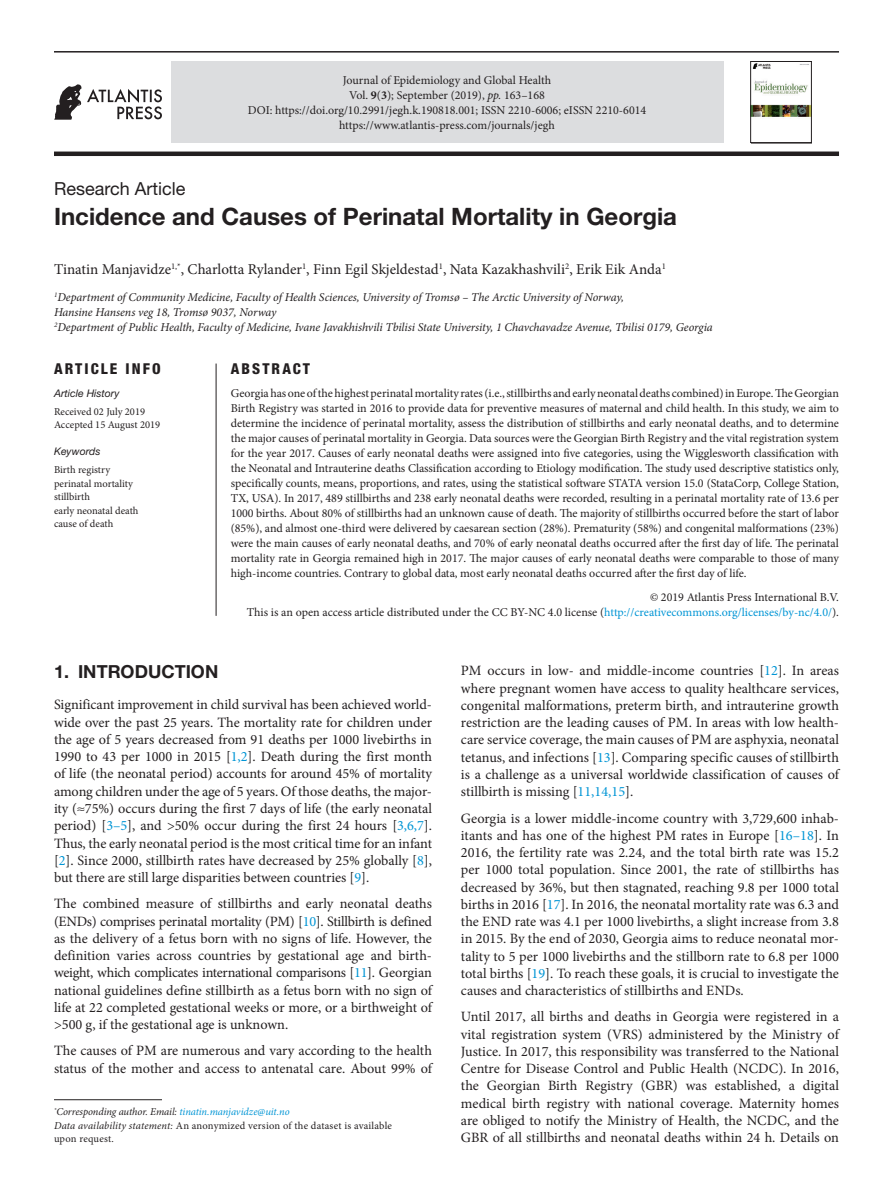
<style>
.page{position:relative;width:893px;height:1191px;background:#fff}
.page>*{position:absolute;margin:0;border:0;box-sizing:border-box;transform-origin:0 0}
.article_title{font:700 24px "Helvetica Neue LT Std";color:#231f20}
.article_type{font:18px "Helvetica Neue LT Std";color:#231f20}
.head-1{font:700 18px "Helvetica Neue LT Std";color:#231f20}
.author_name{font:15px "Minion Pro";color:#231f20}
.article_info{font:800 condensed 15px "Helvetica Neue LT Std";letter-spacing:.14em;color:#231f20}
.abstract{font:800 condensed 15px "Helvetica Neue LT Std";letter-spacing:.14em;color:#231f20}
.para-2{font:14.25px/17.2px "Minion Pro";letter-spacing:-.005em;color:#231f20;text-align:justify}
.para-1{font:14.25px/17.2px "Minion Pro";letter-spacing:-.005em;color:#231f20;text-align:justify}
.abstract_text{font:12px/15px "Minion Pro";color:#231f20;text-align:center}
.author-affil{font:italic 12px/15px "Minion Pro";letter-spacing:-.005em;color:#231f20}
.copyright{font:12px/15px "Minion Pro";color:#231f20;text-align:right}
.corres_author{font:10.5px/13.5px "Minion Pro";letter-spacing:.015em;color:#231f20}
.keywords_text{font:10.5px "Minion Pro";color:#231f20}
.keywords{font:italic 10.5px "Helvetica Neue LT Std";color:#231f20}
.article_history{font:10.5px "Minion Pro";color:#231f20}
.s1{font-weight:700}
.s2{font-style:italic}
.s3{color:#0095d5}
.s4{font-style:italic;color:#0095d5}
</style>
<div class="page">
<hr style="left:54px;top:51px;width:785px;height:2px;background:#231f20">
<div style="left:54px;top:151px;width:785px;height:5px;background:#231f20"></div>
<div style="left:171px;top:62px;width:552px;height:81px;background:#dcdddf"></div>
<svg style="left:54px;top:84px;width:108px;height:36px"></svg>
<img style="left:753px;top:63px;width:56px;height:54px">
<div style="left:751px;top:61px;width:60px;height:82px;border:1px solid #231f20"></div>
<hr style="left:216px;top:363px;width:1px;height:253px;background:#231f20">
<hr style="left:54px;top:1099px;width:108px;height:1px;background:#231f20">
<p class="abstract_text" style="left:343px;top:73px;width:210px">Journal of Epidemiology and Global Health<br>Vol. <span class="s1">9</span>(<span class="s1">3</span>); September (2019), <span class="s2">pp.</span> 163–168</p>
<p class="abstract_text" style="left:248px;top:103px;width:400px">DOI: https://doi.org/10.2991/jegh.k.190818.001; ISSN 2210-6006; eISSN 2210-6014 https://www.atlantis-press.com/journals/jegh</p>
<p class="article_type" style="left:54px;top:178px;width:133px">Research Article</p>
<p class="article_title" style="left:54px;top:201px;width:624px">Incidence and Causes of Perinatal Mortality in Georgia</p>
<p class="author_name" style="left:54px;top:259px;width:613px">Tinatin Manjavidze<sup>1,*</sup>, Charlotta Rylander<sup>1</sup>, Finn Egil Skjeldestad<sup>1</sup>, Nata Kazakhashvili<sup>2</sup>, Erik Eik Anda<sup>1</sup></p>
<p class="author-affil" style="left:54px;top:290px;width:571px"><sup>1</sup>Department of Community Medicine, Faculty of Health Sciences, University of Tromsø – The Arctic University of Norway,<br>Hansine Hansens veg 18, Tromsø 9037, Norway</p>
<p class="author-affil" style="left:54px;top:320px;width:660px"><sup>2</sup>Department of Public Health, Faculty of Medicine, Ivane Javakhishvili Tbilisi State University, 1 Chavchavadze Avenue, Tbilisi 0179, Georgia</p>
<p class="article_info" style="left:54px;top:359px;width:108px">ARTICLE INFO</p>
<p class="keywords" style="left:54px;top:387px;width:67px">Article History</p>
<p class="article_history" style="left:54px;top:404px;width:93px">Received 02 July 2019</p>
<p class="keywords_text" style="left:54px;top:418px;width:108px">Accepted 15 August 2019</p>
<p class="keywords" style="left:54px;top:445px;width:48px">Keywords</p>
<p class="keywords_text" style="left:54px;top:463px;width:58px">Birth registry</p>
<p class="keywords_text" style="left:54px;top:476px;width:81px">perinatal mortality</p>
<p class="keywords_text" style="left:54px;top:490px;width:38px">stillbirth</p>
<p class="keywords_text" style="left:54px;top:503px;width:86px">early neonatal death</p>
<p class="keywords_text" style="left:54px;top:517px;width:61px">cause of death</p>
<p class="abstract" style="left:231px;top:360px;width:81px">ABSTRACT</p>
<p class="abstract_text" style="left:231px;top:385px;width:610px;text-align:justify">Georgia has one of the highest perinatal mortality rates (i.e., stillbirths and early neonatal deaths combined) in Europe. The Georgian Birth Registry was started in 2016 to provide data for preventive measures of maternal and child health. In this study, we aim to determine the incidence of perinatal mortality, assess the distribution of stillbirths and early neonatal deaths, and to determine the major causes of perinatal mortality in Georgia. Data sources were the Georgian Birth Registry and the vital registration system for the year 2017. Causes of early neonatal deaths were assigned into five categories, using the Wigglesworth classification with the Neonatal and Intrauterine deaths Classification according to Etiology modification. The study used descriptive statistics only, specifically counts, means, proportions, and rates, using the statistical software STATA version 15.0 (StataCorp, College Station, TX, USA). In 2017, 489 stillbirths and 238 early neonatal deaths were recorded, resulting in a perinatal mortality rate of 13.6 per 1000 births. About 80% of stillbirths had an unknown cause of death. The majority of stillbirths occurred before the start of labor (85%), and almost one-third were delivered by caesarean section (28%). Prematurity (58%) and congenital malformations (23%) were the main causes of early neonatal deaths, and 70% of early neonatal deaths occurred after the first day of life. The perinatal mortality rate in Georgia remained high in 2017. The major causes of early neonatal deaths were comparable to those of many high-income countries. Contrary to global data, most early neonatal deaths occurred after the first day of life.</p>
<p class="copyright" style="left:247px;top:589px;width:594px"><span class="s2">©</span> 2019 Atlantis Press International B.V.<br>This is an open access article distributed under the CC BY-NC 4.0 license (<span class="s3">http://creativecommons.org/licenses/by-nc/4.0/</span>).</p>
<p class="head-1" style="left:54px;top:660px;width:166px">1. INTRODUCTION</p>
<p class="para-1" style="left:54px;top:696px;width:380px">Significant improvement in child survival has been achieved world&shy;wide over the past 25 years. The mortality rate for children under the age of 5 years decreased from 91 deaths per 1000 livebirths in 1990 to 43 per 1000 in 2015 [<span class="s3">1,2</span>]. Death during the first month of life (the neonatal period) accounts for around 45% of mortality among children under the age of 5 years. Of those deaths, the major&shy;ity (≈75%) occurs during the first 7 days of life (the early neonatal period) [<span class="s3">3–5</span>], and &gt;50% occur during the first 24 hours [<span class="s3">3,6,7</span>].<br>Thus, the early neonatal period is the most critical time for an infant [<span class="s3">2</span>]. Since 2000, stillbirth rates have decreased by 25% globally [<span class="s3">8</span>], but there are still large disparities between countries [<span class="s3">9</span>].</p>
<p class="para-2" style="left:54px;top:895px;width:380px">The combined measure of stillbirths and early neonatal deaths (ENDs) comprises perinatal mortality (PM) [<span class="s3">10</span>]. Stillbirth is defined as the delivery of a fetus born with no signs of life. However, the definition varies across countries by gestational age and birth&shy;weight, which complicates international comparisons [<span class="s3">11</span>]. Georgian national guidelines define stillbirth as a fetus born with no sign of life at 22 completed gestational weeks or more, or a birthweight of &gt;500 g, if the gestational age is unknown.</p>
<p class="para-2" style="left:54px;top:1042px;width:380px">The causes of PM are numerous and vary according to the health status of the mother and access to antenatal care. About 99% of</p>
<p class="corres_author" style="left:54px;top:1105px;width:339px"><sup>*</sup><span class="s2">Corresponding author. Email:</span> <span class="s4">tinatin.manjavidze@uit.no<br></span><span class="s2">Data availability statement:</span> An anonymized version of the dataset is available upon request.</p>
<p class="para-2" style="left:461px;top:662px;width:380px">PM occurs in low- and middle-income countries [<span class="s3">12</span>]. In areas where pregnant women have access to quality healthcare services, congenital malformations, preterm birth, and intrauterine growth restriction are the leading causes of PM. In areas with low health&shy;care service coverage, the main causes of PM are asphyxia, neonatal tetanus, and infections [<span class="s3">13</span>]. Comparing specific causes of stillbirth is a challenge as a universal worldwide classification of causes of stillbirth is missing [<span class="s3">11,14,15</span>].</p>
<p class="para-2" style="left:461px;top:809px;width:380px">Georgia is a lower middle-income country with 3,729,600 inhab&shy;itants and has one of the highest PM rates in Europe [<span class="s3">16–18</span>]. In 2016, the fertility rate was 2.24, and the total birth rate was 15.2 per 1000 total population. Since 2001, the rate of stillbirths has decreased by 36%, but then stagnated, reaching 9.8 per 1000 total births in 2016 [<span class="s3">17</span>]. In 2016, the neonatal mortality rate was 6.3 and the END rate was 4.1 per 1000 livebirths, a slight increase from 3.8 in 2015. By the end of 2030, Georgia aims to reduce neonatal mor&shy;tality to 5 per 1000 livebirths and the stillborn rate to 6.8 per 1000 total births [<span class="s3">19</span>]. To reach these goals, it is crucial to investigate the causes and characteristics of stillbirths and ENDs.</p>
<p class="para-2" style="left:461px;top:1008px;width:380px">Until 2017, all births and deaths in Georgia were registered in a vital registration system (VRS) administered by the Ministry of Justice. In 2017, this responsibility was transferred to the National Centre for Disease Control and Public Health (NCDC). In 2016, the Georgian Birth Registry (GBR) was established, a digital medical birth registry with national coverage. Maternity homes are obliged to notify the Ministry of Health, the NCDC, and the GBR of all stillbirths and neonatal deaths within 24 h. Details on</p>
</div>
